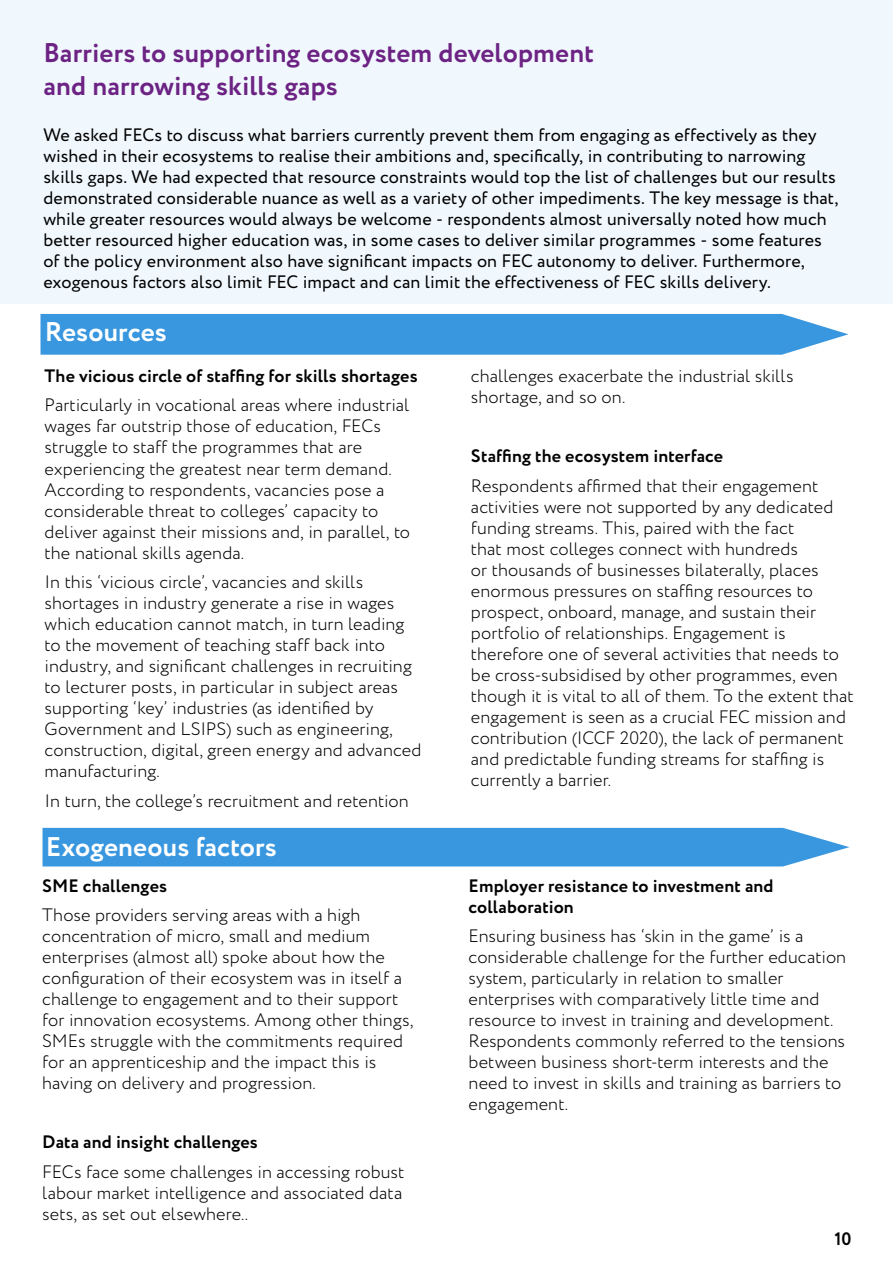
<style>
.page{position:relative;width:893px;height:1263px;background:#fff}
.page>*{position:absolute;margin:0;border:0;box-sizing:border-box;transform-origin:0 0}
.t1{font:700 27px/32.4px "Circe";letter-spacing:.005em;color:#6c2383}
.t2{font:700 27px "Circe";letter-spacing:.005em;color:#fff}
.t3{font:300 18px/21px "Circe";letter-spacing:.005em;color:#000}
.t4{font:18px/21px "Circe";letter-spacing:.005em;color:#000}
.t5{font:700 18px/21px "Circe";letter-spacing:.005em;color:#000}
</style>
<div class="page">
<div style="left:0;top:0;width:893px;height:303px;background:#f0f7fd"></div>
<svg style="left:40px;top:314px;width:808px;height:41px;background:#429ce0"></svg>
<div style="left:43px;top:828px;width:806px;height:38px;background:#3997df"></div>
<h1 class="t1" style="left:43px;top:38px;width:552px">Barriers to supporting ecosystem development and narrowing skills gaps</h1>
<p class="t4" style="left:43px;top:125px;width:797px">We asked FECs to discuss what barriers currently prevent them from engaging as effectively as they wished in their ecosystems to realise their ambitions and, specifically, in contributing to narrowing skills gaps. We had expected that resource constraints would top the list of challenges but our results demonstrated considerable nuance as well as a variety of other impediments. The key message is that, while greater resources would always be welcome - respondents almost universally noted how much better resourced higher education was, in some cases to deliver similar programmes - some features of the policy environment also have significant impacts on FEC autonomy to deliver. Furthermore, exogenous factors also limit FEC impact and can limit the effectiveness of FEC skills delivery.</p>
<h1 class="t2" style="left:45px;top:313px;width:124px">Resources</h1>
<p class="t5" style="left:45px;top:366px;width:375px">The vicious circle of staffing for skills shortages</p>
<p class="t3" style="left:45px;top:395px;width:367px">Particularly in vocational areas where industrial wages far outstrip those of education, FECs struggle to staff the programmes that are experiencing the greatest near term demand.<br>According to respondents, vacancies pose a considerable threat to colleges’ capacity to deliver against their missions and, in parallel, to the national skills agenda.</p>
<p class="t3" style="left:45px;top:572px;width:378px">In this ‘vicious circle’, vacancies and skills shortages in industry generate a rise in wages which education cannot match, in turn leading to the movement of teaching staff back into industry, and significant challenges in recruiting to lecturer posts, in particular in subject areas supporting ‘key’ industries (as identified by Government and LSIPS) such as engineering, construction, digital, green energy and advanced manufacturing.</p>
<p class="t3" style="left:45px;top:790px;width:366px">In turn, the college’s recruitment and retention</p>
<h1 class="t2" style="left:46px;top:829px;width:233px">Exogeneous factors</h1>
<p class="t5" style="left:42px;top:876px;width:126px">SME challenges</p>
<p class="t3" style="left:42px;top:905px;width:373px">Those providers serving areas with a high concentration of micro, small and medium enterprises (almost all) spoke about how the configuration of their ecosystem was in itself a challenge to engagement and to their support for innovation ecosystems. Among other things, SMEs struggle with the commitments required for an apprenticeship and the impact this is having on delivery and progression.</p>
<p class="t5" style="left:42px;top:1132px;width:217px">Data and insight challenges</p>
<p class="t3" style="left:42px;top:1161px;width:364px;text-align:justify">FECs face some challenges in accessing robust labour market intelligence and associated data sets, as set out elsewhere..</p>
<p class="t3" style="left:471px;top:366px;width:324px">challenges exacerbate the industrial skills shortage, and so on.</p>
<p class="t5" style="left:471px;top:446px;width:254px">Staffing the ecosystem interface</p>
<p class="t3" style="left:471px;top:475px;width:384px">Respondents affirmed that their engagement activities were not supported by any dedicated funding streams. This, paired with the fact<br>that most colleges connect with hundreds<br>or thousands of businesses bilaterally, places enormous pressures on staffing resources to prospect, onboard, manage, and sustain their portfolio of relationships. Engagement is therefore one of several activities that needs to be cross-subsidised by other programmes, even though it is vital to all of them. To the extent that engagement is seen as a crucial FEC mission and contribution (ICCF 2020), the lack of permanent and predictable funding streams for staffing is currently a barrier.</p>
<p class="t5" style="left:469px;top:876px;width:307px">Employer resistance to investment and collaboration</p>
<p class="t3" style="left:469px;top:926px;width:379px">Ensuring business has ‘skin in the game’ is a considerable challenge for the further education system, particularly in relation to smaller enterprises with comparatively little time and resource to invest in training and development.<br>Respondents commonly referred to the tensions between business short-term interests and the need to invest in skills and training as barriers to engagement.</p>
<p class="t5" style="left:834px;top:1229px;width:18px">10</p>
</div>
